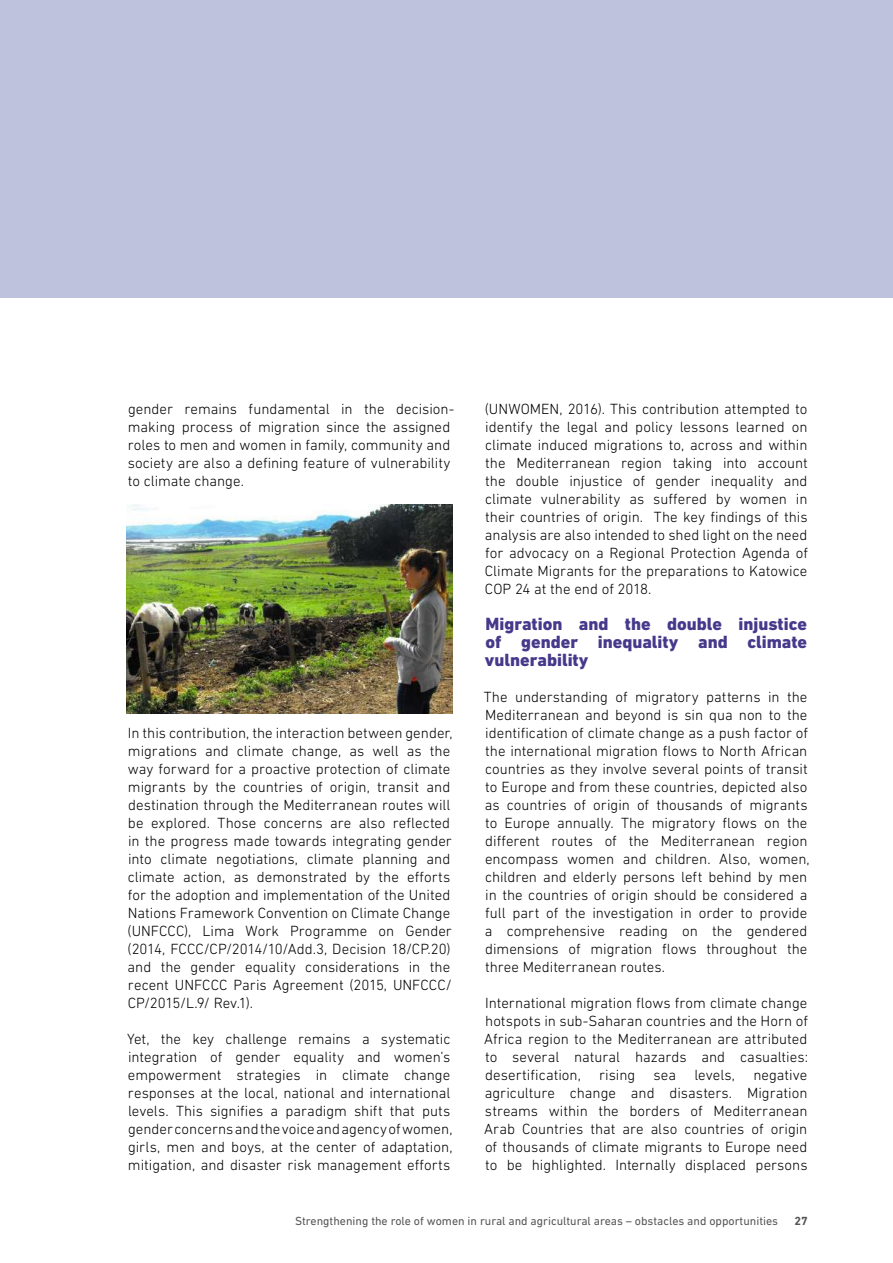
<style>
.page{position:relative;width:893px;height:1263px;background:#fff}
.page>*{position:absolute;margin:0;border:0;box-sizing:border-box;transform-origin:0 0}
.t1{font:800 18px/18px "DIN Next LT Pro";color:#46398b;text-align:justify}
.t2{font:300 15px/18px "DIN Next LT Pro";color:#000}
.t3{font:12px "DIN Next LT Pro";color:#575756}
.t4{font:700 12px "DIN Next LT Pro";color:#575756}
</style>
<div class="page">
<div style="left:0;top:0;width:893px;height:297px;background:#bec2dc"></div>
<img style="left:127px;top:505px;width:326px;height:208px">
<p class="t2" style="left:128px;top:400px;width:328px">gender remains fundamental in the decision&shy;making process of migration since the assigned roles to men and women in family, community and society are also a defining feature of vulnerability to climate change.</p>
<p class="t2" style="left:128px;top:724px;width:327px">In this contribution, the interaction between gender, migrations and climate change, as well as the way forward for a proactive protection of climate migrants by the countries of origin, transit and destination through the Mediterranean routes will be explored. Those concerns are also reflected in the progress made towards integrating gender into climate negotiations, climate planning and climate action, as demonstrated by the efforts for the adoption and implementation of the United Nations Framework Convention on Climate Change (UNFCCC), Lima Work Programme on Gender (2014, FCCC/CP/2014/10/Add.3, Decision 18/CP.20) and the gender equality considerations in the recent UNFCCC Paris Agreement (2015, UNFCCC/ CP/2015/L.9/ Rev.1).</p>
<p class="t2" style="left:127px;top:1030px;width:327px">Yet, the key challenge remains a systematic integration of gender equality and women’s empowerment strategies in climate change responses at the local, national and international levels. This signifies a paradigm shift that puts gender concerns and the voice and agency of women, girls, men and boys, at the center of adaptation, mitigation, and disaster risk management efforts</p>
<p class="t2" style="left:485px;top:400px;width:325px;text-align:justify">(UNWOMEN, 2016). This contribution attempted to identify the legal and policy lessons learned on climate induced migrations to, across and within the Mediterranean region taking into account the double injustice of gender inequality and climate vulnerability as suffered by women in their countries of origin. The key findings of this analysis are also intended to shed light on the need for advocacy on a Regional Protection Agenda of Climate Migrants for the preparations to Katowice COP 24 at the end of 2018.</p>
<p class="t1" style="left:485px;top:615px;width:324px">Migration and the double injustice of gender inequality and climate vulnerability</p>
<p class="t2" style="left:484px;top:688px;width:327px">The understanding of migratory patterns in the Mediterranean and beyond is sin qua non to the identification of climate change as a push factor of the international migration flows to North African countries as they involve several points of transit to Europe and from these countries, depicted also as countries of origin of thousands of migrants to Europe annually. The migratory flows on the different routes of the Mediterranean region encompass women and children. Also, women, children and elderly persons left behind by men in the countries of origin should be considered a full part of the investigation in order to provide a comprehensive reading on the gendered dimensions of migration flows throughout the three Mediterranean routes.</p>
<p class="t2" style="left:484px;top:994px;width:325px;text-align:justify">International migration flows from climate change hotspots in sub-Saharan countries and the Horn of Africa region to the Mediterranean are attributed to several natural hazards and casualties: desertification, rising sea levels, negative agriculture change and disasters. Migration streams within the borders of Mediterranean Arab Countries that are also countries of origin of thousands of climate migrants to Europe need to be highlighted. Internally displaced persons</p>
<p class="t3" style="left:295px;top:1214px;width:485px">Strengthening the role of women in rural and agricultural areas – obstacles and opportunities</p>
<p class="t4" style="left:795px;top:1214px;width:15px">27</p>
</div>
